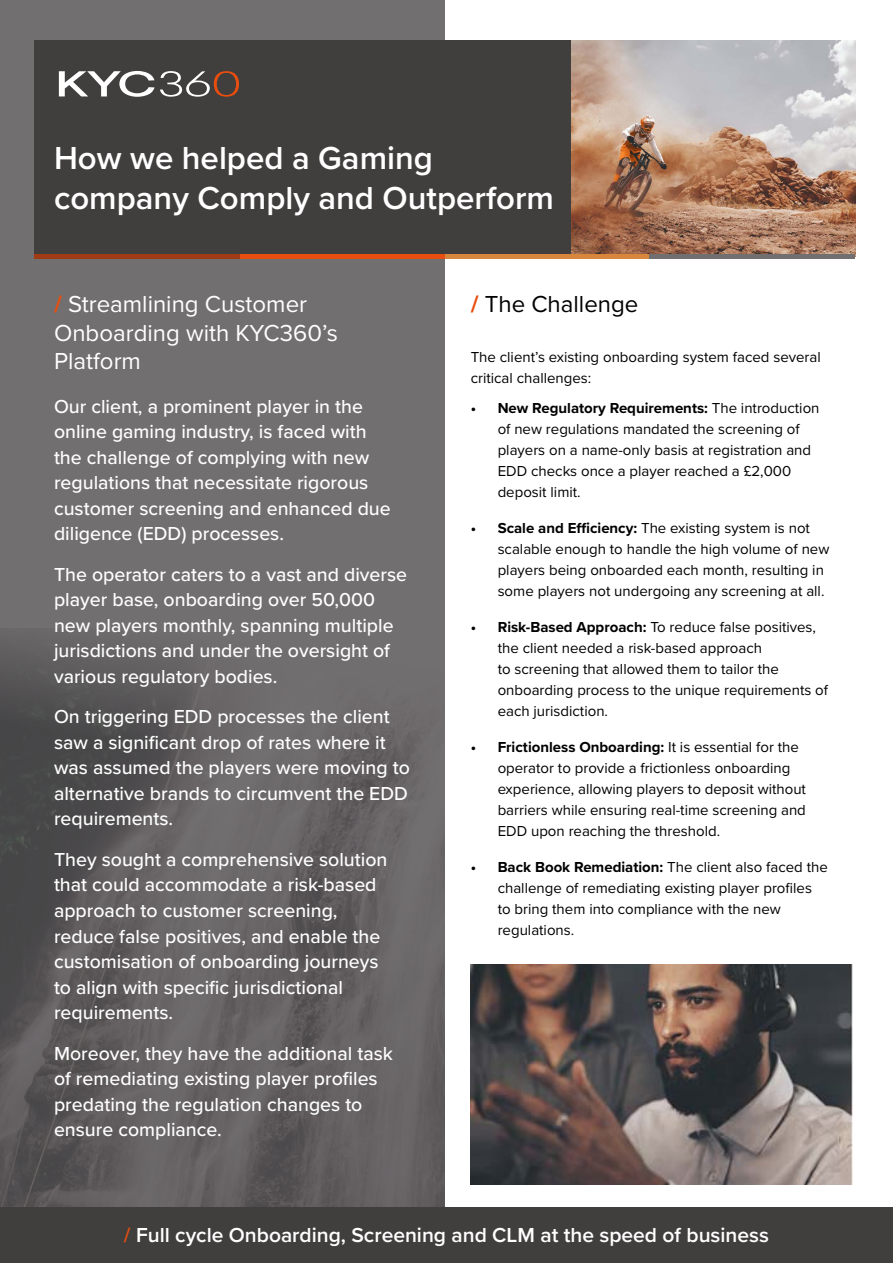
<style>
.page{position:relative;width:893px;height:1263px;background:#fff}
.page>*{position:absolute;margin:0;border:0;box-sizing:border-box;transform-origin:0 0}
.t1{font:600 33px/39.6px "Proxima Nova";color:#fff}
.t2{font:24px/28.8px "Proxima Nova";color:#fff}
.t3{font:24px "Proxima Nova";color:#000}
.t4{font:600 21px "Proxima Nova";color:#fff}
.t5{font:500 19.5px/25.5px "Proxima Nova";color:#fff}
.t6{font:15px/21px "Proxima Nova";color:#000}
.s1{font-weight:700;color:#e74e0f}
.s2{font-weight:700}
.s3{color:#e74e0f}
</style>
<div class="page">
<div style="left:0;top:0;width:444px;height:1208px;background:#726f70"></div>
<img style="left:0;top:633px;width:444px;height:575px">
<div style="left:34px;top:40px;width:821px;height:217px;background:#413e3e"></div>
<img style="left:571px;top:41px;width:284px;height:213px">
<svg style="left:59px;top:71px;width:180px;height:26px"></svg>
<hr style="left:444px;top:254px;width:207px;height:4px;background:#d9863d">
<hr style="left:239px;top:254px;width:205px;height:4px;background:#e74e0f">
<hr style="left:34px;top:254px;width:205px;height:4px;background:#a13b16">
<hr style="left:650px;top:254px;width:205px;height:4px;background:#726f70">
<div style="left:0;top:1208px;width:893px;height:55px;background:#413e3e"></div>
<img style="left:470px;top:964px;width:382px;height:220px">
<h1 class="t1" style="left:54px;top:137px;width:502px">How we helped a Gaming company Comply and Outperform</h1>
<h2 class="t2" style="left:54px;top:288px;width:285px"><span class="s1">/</span> Streamlining Customer<br>Onboarding with KYC360’s<br>Platform</h2>
<h3 class="t5" style="left:54px;top:393px;width:338px">Our client, a prominent player in the online gaming industry, is faced with the challenge of complying with new regulations that necessitate rigorous customer screening and enhanced due diligence (EDD) processes.</h3>
<h3 class="t5" style="left:54px;top:561px;width:355px">The operator caters to a vast and diverse player base, onboarding over 50,000 new players monthly, spanning multiple jurisdictions and under the oversight of various regulatory bodies.</h3>
<h3 class="t5" style="left:54px;top:703px;width:357px">On triggering EDD processes the client saw a significant drop of rates where it was assumed the players were moving to alternative brands to circumvent the EDD requirements.</h3>
<p class="t5" style="left:54px;top:846px;width:335px">They sought a comprehensive solution that could accommodate a risk-based approach to customer screening, reduce false positives, and enable the customisation of onboarding journeys to align with specific jurisdictional requirements.</p>
<h3 class="t5" style="left:54px;top:1039px;width:340px">Moreover, they have the additional task of remediating existing player profiles predating the regulation changes to ensure compliance.</h3>
<h2 class="t3" style="left:471px;top:286px;width:169px"><span class="s1">/</span> The Challenge</h2>
<p class="t6" style="left:471px;top:345px;width:352px">The client’s existing onboarding system faced several critical challenges:</p>
<p class="t6" style="left:498px;top:396px;width:323px;text-indent:-27px"><span class="s2">• New Regulatory Requirements:</span> The introduction of new regulations mandated the screening of players on a name-only basis at registration and EDD checks once a player reached a £2,000 deposit limit.</p>
<p class="t6" style="left:498px;top:516px;width:333px;text-indent:-27px"><span class="s2">• Scale and Efficiency:</span> The existing system is not scalable enough to handle the high volume of new players being onboarded each month, resulting in some players not undergoing any screening at all.</p>
<p class="t6" style="left:498px;top:615px;width:332px;text-indent:-27px"><span class="s2">• Risk-Based Approach:</span> To reduce false positives, the client needed a risk-based approach<br>to screening that allowed them to tailor the onboarding process to the unique requirements of each jurisdiction.</p>
<p class="t6" style="left:498px;top:735px;width:310px;text-indent:-27px"><span class="s2">• Frictionless Onboarding:</span> It is essential for the operator to provide a frictionless onboarding experience, allowing players to deposit without barriers while ensuring real-time screening and EDD upon reaching the threshold.</p>
<p class="t6" style="left:498px;top:855px;width:332px;text-indent:-27px"><span class="s2">• Back Book Remediation:</span> The client also faced the challenge of remediating existing player profiles to bring them into compliance with the new regulations.</p>
<h3 class="t4" style="left:124px;top:1219px;width:646px"><span class="s3">/</span> Full cycle Onboarding, Screening and CLM at the speed of business</h3>
</div>
